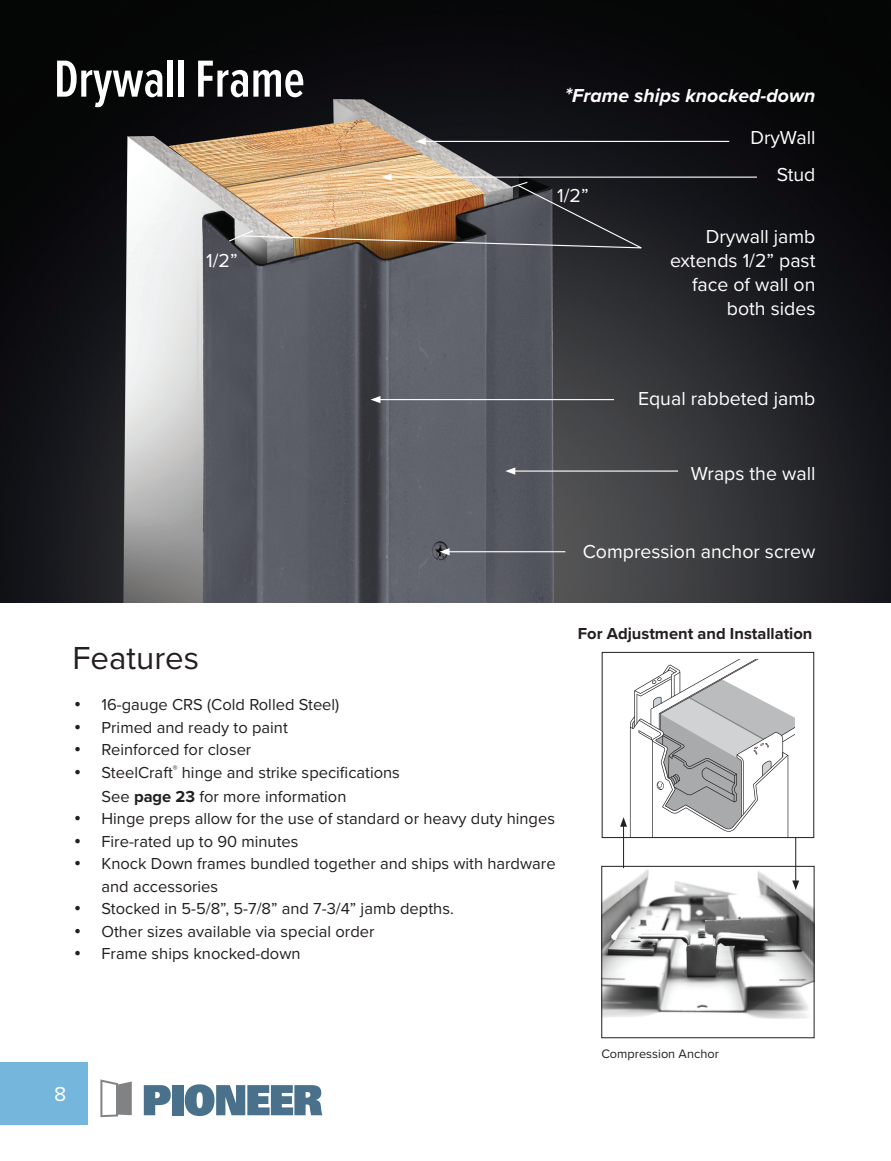
<style>
.page{position:relative;width:891px;height:1161px;background:#fff}
.page>*{position:absolute;margin:0;border:0;box-sizing:border-box;transform-origin:0 0}
.t1{font:600 54px "Proxima Nova Ex Cn";color:#fff}
.t2{font:33px "Proxima Nova";color:#231f20}
.t3{font:21px "Proxima Nova";color:#fff}
.t4{font:19.5px/24px "Proxima Nova";color:#fff;text-align:right}
.t5{font:italic 700 19.5px "Proxima Nova";color:#fff}
.t6{font:16.5px/24px "Proxima Nova";color:#231f20}
.t7{font:700 16.5px "Proxima Nova";color:#231f20}
.t8{font:12.75px "Proxima Nova";color:#231f20}
.s1{font-size:21px}
.s2{font-family:"Times New Roman";font-size:18px}
.s3{font-weight:700}
</style>
<div class="page">
<div style="left:0;top:1063px;width:87px;height:62px;background:#75b6dd"></div>
<img style="left:0;top:0;width:891px;height:602px">
<hr style="left:378px;top:399px;width:236px;height:1px;background:#fff">
<svg style="left:371px;top:396px;width:10px;height:7px"></svg>
<hr style="left:389px;top:177px;width:368px;height:1px;background:#fff">
<hr style="left:423px;top:141px;width:306px;height:1px;background:#fff">
<svg style="left:416px;top:138px;width:10px;height:7px"></svg>
<hr style="left:513px;top:471px;width:165px;height:1px;background:#fff">
<svg style="left:505px;top:467px;width:10px;height:8px"></svg>
<hr style="left:447px;top:551px;width:118px;height:1px;background:#fff">
<svg style="left:440px;top:548px;width:10px;height:7px"></svg>
<svg style="left:144px;top:1085px;width:27px;height:30px"></svg>
<div style="left:172px;top:1085px;width:11px;height:30px;background:#4a718b"></div>
<svg style="left:185px;top:1084px;width:137px;height:32px"></svg>
<svg style="left:100px;top:1079px;width:32px;height:38px"></svg>
<div style="left:602px;top:652px;width:212px;height:186px;border:1px solid #231f20"></div>
<img style="left:603px;top:868px;width:209px;height:151px">
<div style="left:601px;top:866px;width:213px;height:172px;border:1px solid #231f20"></div>
<hr style="left:623px;top:824px;width:1px;height:44px;background:#231f20">
<svg style="left:620px;top:659px;width:174px;height:179px"></svg>
<hr style="left:795px;top:837px;width:1px;height:46px;background:#231f20">
<svg style="left:792px;top:881px;width:7px;height:9px"></svg>
<svg style="left:228px;top:173px;width:418px;height:76px"></svg>
<h1 class="t1" style="left:54px;top:39px;width:252px">Drywall Frame</h1>
<p class="t4" style="left:206px;top:248px;width:33px">1/2”</p>
<p class="t5" style="left:565px;top:81px;width:252px"><span class="s1">*</span>Frame ships knocked-down</p>
<p class="t4" style="left:750px;top:125px;width:67px">DryWall</p>
<p class="t4" style="left:557px;top:183px;width:33px">1/2”</p>
<p class="t4" style="left:777px;top:162px;width:40px">Stud</p>
<p class="t4" style="left:670px;top:223px;width:147px">Drywall jamb extends 1/2” past face of wall on both sides</p>
<p class="t4" style="left:638px;top:386px;width:179px">Equal rabbeted jamb</p>
<p class="t4" style="left:691px;top:460px;width:126px">Wraps the wall</p>
<p class="t4" style="left:583px;top:539px;width:234px">Compression anchor screw</p>
<p class="t7" style="left:578px;top:621px;width:236px">For Adjustment and Installation</p>
<h2 class="t2" style="left:72px;top:633px;width:128px">Features</h2>
<p class="t6" style="left:75px;top:692px;width:266px"><span class="s2">•</span> 16-gauge CRS (Cold Rolled Steel)</p>
<p class="t6" style="left:75px;top:714px;width:215px"><span class="s2">•</span> Primed and ready to paint</p>
<p class="t6" style="left:75px;top:737px;width:178px"><span class="s2">•</span> Reinforced for closer</p>
<p class="t6" style="left:102px;top:759px;width:300px;text-indent:-27px"><span class="s2">•</span> SteelCraft<sup>®</sup> hinge and strike specifications<br>See <span class="s3">page 23</span> for more information</p>
<p class="t6" style="left:75px;top:806px;width:482px"><span class="s2">•</span> Hinge preps allow for the use of standard or heavy duty hinges</p>
<p class="t6" style="left:75px;top:828px;width:226px"><span class="s2">•</span> Fire-rated up to 90 minutes</p>
<p class="t6" style="left:102px;top:852px;width:456px;line-height:22.5px;text-indent:-27px"><span class="s2">•</span> Knock Down frames bundled together and ships with hardware and accessories</p>
<p class="t6" style="left:75px;top:896px;width:381px"><span class="s2">•</span> Stocked in 5-5/8”, 5-7/8” and 7-3/4” jamb depths.</p>
<p class="t6" style="left:75px;top:918px;width:302px"><span class="s2">•</span> Other sizes available via special order</p>
<p class="t6" style="left:75px;top:941px;width:228px"><span class="s2">•</span> Frame ships knocked-down</p>
<p class="t3" style="left:54px;top:1079px;width:14px">8</p>
<p class="t8" style="left:601px;top:1045px;width:119px">Compression Anchor</p>
</div>
